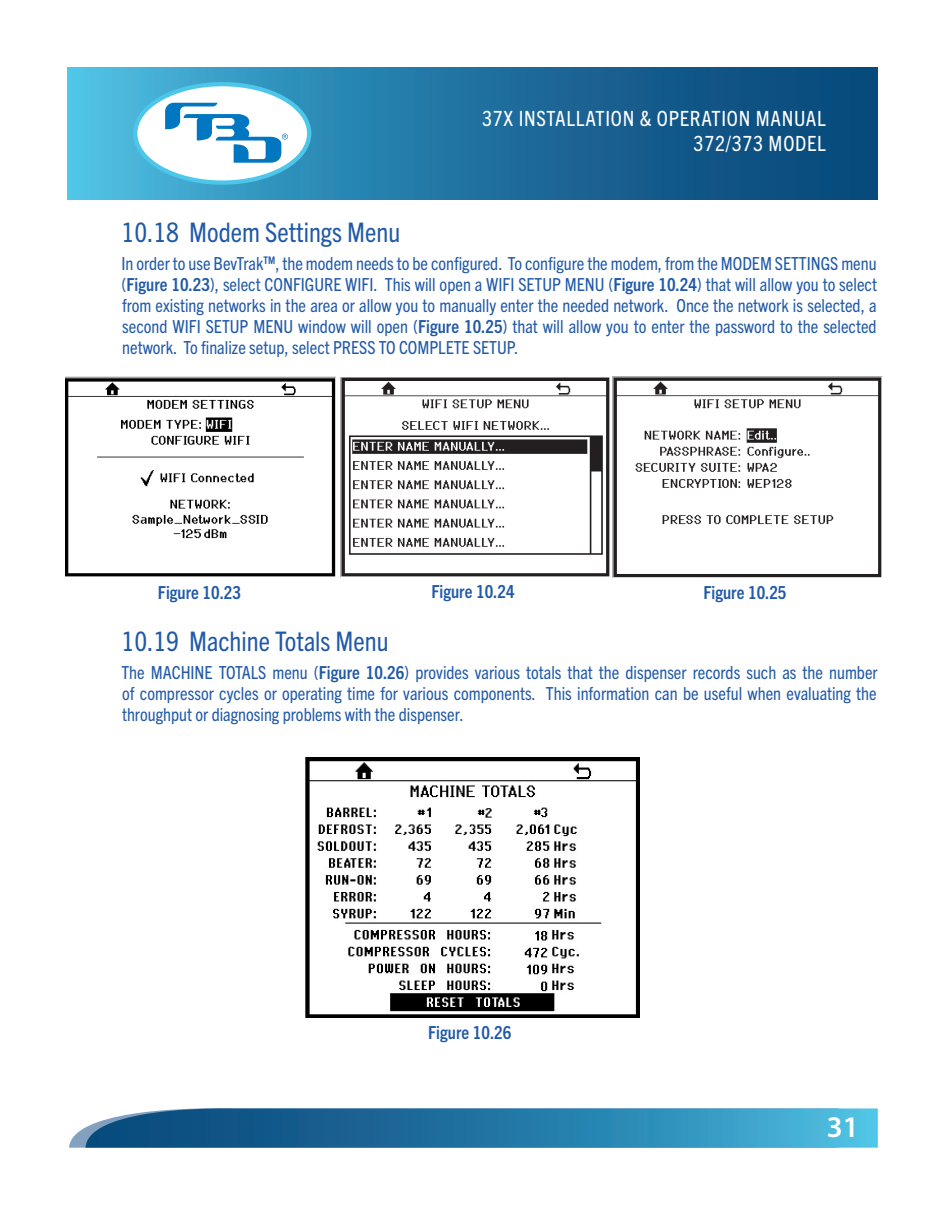
<style>
.page{position:relative;width:945px;height:1215px;background:#fff}
.page>*{position:absolute;margin:0;border:0;box-sizing:border-box;transform-origin:0 0}
.t1{font:600 30px "Myriad Pro";color:#fff}
.t2{font:condensed 27px "Trade Gothic Next LT Pro";color:#2059a8}
.t3{font:condensed 21px/25.2px "Trade Gothic Next LT Pro";letter-spacing:.035em;color:#fff;text-align:right}
.t4{font:condensed 18px/21px "Trade Gothic Next LT Pro";color:#2059a8;text-align:justify}
.Figure_Title{font:700 condensed 18px "Trade Gothic Next LT Pro";color:#2059a8}
.s1{font-weight:700}
</style>
<div class="page">
<svg style="left:68px;top:68px;width:810px;height:131px;background:#1f709e"></svg>
<svg style="left:133px;top:82px;width:178px;height:103px"></svg>
<svg style="left:69px;top:1108px;width:809px;height:40px;background:#3182ac"></svg>
<img style="left:66px;top:377px;width:270px;height:200px">
<img style="left:305px;top:757px;width:335px;height:261px">
<img style="left:341px;top:377px;width:541px;height:201px">
<p class="t3" style="left:482px;top:104px;width:345px">37X INSTALLATION &amp; OPERATION MANUAL<br>372/373 MODEL</p>
<p class="t2" style="left:122px;top:214px;width:280px">10.18 Modem Settings Menu</p>
<p class="t4" style="left:122px;top:252px;width:757px">In order to use BevTrak<sup>TM</sup>, the modem needs to be configured. To configure the modem, from the MODEM SETTINGS menu (<span class="s1">Figure 10.23</span>), select CONFIGURE WIFI. This will open a WIFI SETUP MENU (<span class="s1">Figure 10.24</span>) that will allow you to select from existing networks in the area or allow you to manually enter the needed network. Once the network is selected, a second WIFI SETUP MENU window will open (<span class="s1">Figure 10.25</span>) that will allow you to enter the password to the selected network. To finalize setup, select PRESS TO COMPLETE SETUP.</p>
<p class="Figure_Title" style="left:158px;top:580px;width:85px">Figure 10.23</p>
<p class="Figure_Title" style="left:431px;top:579px;width:85px">Figure 10.24</p>
<p class="Figure_Title" style="left:703px;top:580px;width:85px">Figure 10.25</p>
<p class="t2" style="left:122px;top:623px;width:269px">10.19 Machine Totals Menu</p>
<p class="t4" style="left:122px;top:661px;width:758px">The MACHINE TOTALS menu (<span class="s1">Figure 10.26</span>) provides various totals that the dispenser records such as the number of compressor cycles or operating time for various components. This information can be useful when evaluating the throughput or diagnosing problems with the dispenser.</p>
<p class="Figure_Title" style="left:428px;top:1021px;width:85px">Figure 10.26</p>
<h1 class="t1" style="left:827px;top:1108px;width:34px">31</h1>
</div>
